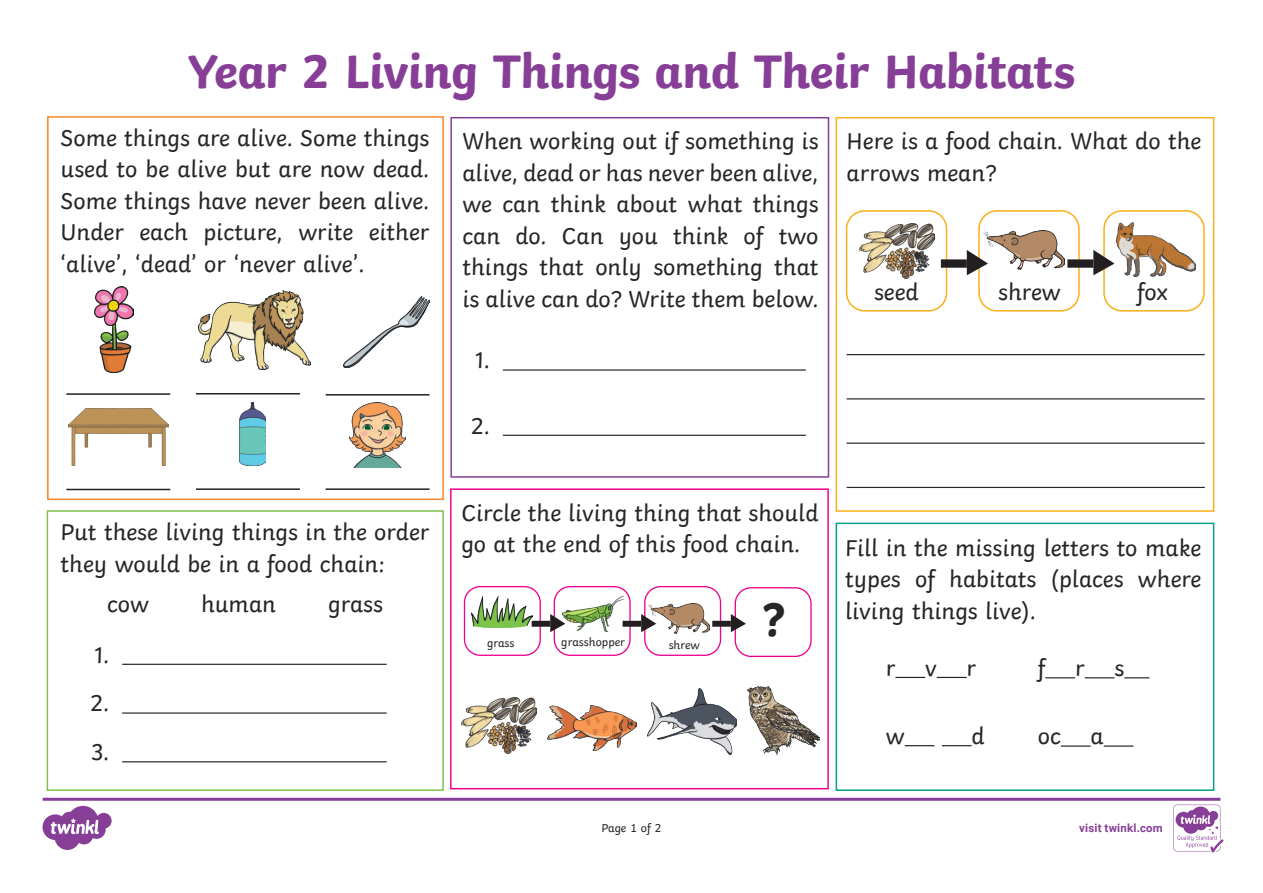
<style>
.page{position:relative;width:1263px;height:893px;background:#fff}
.page>*{position:absolute;margin:0;border:0;box-sizing:border-box;transform-origin:0 0}
.Heading_1{font:700 49.5px "Twinkl";letter-spacing:-.01em;color:#873e97}
.KS1_Body_Copy{font:700 49.5px "Twinkl";color:#282526}
.KS1_Body_Copy-2{font:24px/31.5px "Twinkl";color:#282526;text-align:justify}
.KS1_Body_Copy-3{font:12px "Twinkl";color:#282526}
.t1{font:700 11.4px "Roboto";letter-spacing:.02em;color:#873e97}
</style>
<div class="page">
<div style="left:47px;top:510px;width:397px;height:281px;border:2px solid #7dc34a"></div>
<div style="left:47px;top:116px;width:397px;height:384px;border:2px solid #f5852a"></div>
<div style="left:450px;top:117px;width:379px;height:361px;border:2px solid #873e97"></div>
<div style="left:450px;top:488px;width:379px;height:301px;border:2px solid #ed028c"></div>
<div style="left:836px;top:117px;width:378px;height:395px;border:2px solid #faaf18"></div>
<div style="left:836px;top:523px;width:378px;height:268px;border:2px solid #00a08f"></div>
<img style="left:95px;top:287px;width:39px;height:85px">
<img style="left:344px;top:297px;width:85px;height:70px">
<img style="left:198px;top:290px;width:113px;height:79px">
<img style="left:349px;top:403px;width:57px;height:65px">
<img style="left:240px;top:403px;width:25px;height:62px">
<img style="left:68px;top:408px;width:100px;height:57px">
<hr style="left:66px;top:393px;width:104px;height:2px;background:#231f20">
<hr style="left:66px;top:489px;width:104px;height:1px;background:#231f20">
<hr style="left:196px;top:393px;width:104px;height:1px;background:#231f20">
<hr style="left:196px;top:488px;width:104px;height:2px;background:#231f20">
<hr style="left:326px;top:394px;width:103px;height:2px;background:#231f20">
<hr style="left:326px;top:488px;width:103px;height:2px;background:#231f20">
<hr style="left:503px;top:369px;width:303px;height:2px;background:#282526">
<hr style="left:503px;top:435px;width:303px;height:1px;background:#282526">
<hr style="left:122px;top:664px;width:265px;height:1px;background:#282526">
<hr style="left:122px;top:712px;width:265px;height:2px;background:#282526">
<hr style="left:122px;top:761px;width:265px;height:1px;background:#282526">
<img style="left:472px;top:596px;width:61px;height:32px">
<img style="left:562px;top:597px;width:62px;height:35px">
<img style="left:648px;top:604px;width:61px;height:29px">
<div style="left:464px;top:586px;width:77px;height:70px;border:1px solid #ed028c;border-radius:16px"></div>
<div style="left:554px;top:586px;width:77px;height:70px;border:1px solid #ed028c;border-radius:16px"></div>
<div style="left:644px;top:586px;width:77px;height:70px;border:1px solid #ed028c;border-radius:16px"></div>
<div style="left:735px;top:587px;width:77px;height:70px;border:1px solid #ed028c;border-radius:16px"></div>
<div style="left:532px;top:621px;width:18px;height:6px;background:#231f20"></div>
<svg style="left:550px;top:614px;width:15px;height:18px"></svg>
<div style="left:623px;top:621px;width:18px;height:6px;background:#231f20"></div>
<svg style="left:641px;top:614px;width:15px;height:18px"></svg>
<div style="left:712px;top:621px;width:19px;height:6px;background:#231f20"></div>
<svg style="left:731px;top:614px;width:15px;height:18px"></svg>
<img style="left:548px;top:706px;width:89px;height:45px">
<img style="left:461px;top:698px;width:75px;height:55px">
<img style="left:747px;top:687px;width:73px;height:67px">
<img style="left:648px;top:689px;width:89px;height:65px">
<hr style="left:895px;top:677px;width:30px;height:1px;background:#282526">
<svg style="left:937px;top:677px;width:29px;height:1px"></svg>
<svg style="left:905px;top:745px;width:29px;height:1px"></svg>
<hr style="left:942px;top:745px;width:30px;height:1px;background:#282526">
<hr style="left:1045px;top:677px;width:30px;height:1px;background:#282526">
<svg style="left:1085px;top:677px;width:29px;height:1px"></svg>
<svg style="left:1124px;top:677px;width:25px;height:1px"></svg>
<hr style="left:1061px;top:745px;width:29px;height:2px;background:#282526">
<hr style="left:1104px;top:745px;width:29px;height:2px;background:#282526">
<img style="left:859px;top:224px;width:75px;height:55px">
<img style="left:984px;top:231px;width:80px;height:39px">
<img style="left:1117px;top:223px;width:78px;height:54px">
<div style="left:846px;top:210px;width:101px;height:102px;border:2px solid #faaf18;border-radius:18px"></div>
<div style="left:978px;top:210px;width:102px;height:102px;border:2px solid #faaf18;border-radius:18px"></div>
<div style="left:1103px;top:210px;width:102px;height:102px;border:2px solid #faaf18;border-radius:18px"></div>
<div style="left:941px;top:259px;width:26px;height:9px;background:#231f20"></div>
<svg style="left:967px;top:250px;width:21px;height:25px"></svg>
<div style="left:1067px;top:259px;width:26px;height:9px;background:#231f20"></div>
<svg style="left:1093px;top:250px;width:21px;height:25px"></svg>
<hr style="left:847px;top:354px;width:358px;height:1px;background:#282526">
<hr style="left:847px;top:398px;width:358px;height:1px;background:#282526">
<hr style="left:847px;top:443px;width:358px;height:1px;background:#282526">
<hr style="left:847px;top:487px;width:358px;height:1px;background:#282526">
<svg style="left:43px;top:798px;width:1180px;height:54px"></svg>
<p class="Heading_1" style="left:188px;top:31px;width:889px">Year 2 Living Things and Their Habitats</p>
<p class="KS1_Body_Copy-2" style="left:61px;top:120px;width:370px">Some things are alive. Some things used to be alive but are now dead.<br>Some things have never been alive.<br>Under each picture, write either ‘alive’, ‘dead’ or ‘never alive’.</p>
<p class="KS1_Body_Copy-2" style="left:462px;top:123px;width:358px">When working out if something is alive, dead or has never been alive, we can think about what things can do. Can you think of two things that only something that is alive can do? Write them below.</p>
<p class="KS1_Body_Copy-2" style="left:847px;top:123px;width:356px">Here is a food chain. What do the arrows mean?</p>
<p class="KS1_Body_Copy-2" style="left:874px;top:274px;width:46px">seed</p>
<p class="KS1_Body_Copy-2" style="left:998px;top:274px;width:64px">shrew</p>
<p class="KS1_Body_Copy-2" style="left:1137px;top:274px;width:32px">fox</p>
<p class="KS1_Body_Copy-2" style="left:475px;top:342px;width:16px">1.</p>
<p class="KS1_Body_Copy-2" style="left:61px;top:514px;width:370px">Put these living things in the order they would be in a food chain:</p>
<p class="KS1_Body_Copy-2" style="left:107px;top:586px;width:43px">cow</p>
<p class="KS1_Body_Copy-2" style="left:201px;top:586px;width:76px">human</p>
<p class="KS1_Body_Copy-2" style="left:328px;top:586px;width:57px">grass</p>
<p class="KS1_Body_Copy-2" style="left:95px;top:636px;width:16px">1.</p>
<p class="KS1_Body_Copy-2" style="left:91px;top:685px;width:20px">2.</p>
<p class="KS1_Body_Copy-2" style="left:91px;top:734px;width:20px">3.</p>
<p class="KS1_Body_Copy-2" style="left:471px;top:408px;width:20px">2.</p>
<p class="KS1_Body_Copy-2" style="left:461px;top:495px;width:359px">Circle the living thing that should go at the end of this food chain.</p>
<p class="KS1_Body_Copy-3" style="left:487px;top:634px;width:29px">grass</p>
<p class="KS1_Body_Copy-3" style="left:561px;top:632px;width:65px">grasshopper</p>
<p class="KS1_Body_Copy-3" style="left:669px;top:635px;width:33px">shrew</p>
<p class="KS1_Body_Copy" style="left:761px;top:579px;width:25px">?</p>
<p class="KS1_Body_Copy-2" style="left:845px;top:530px;width:358px">Fill in the missing letters to make types of habitats (places where living things live).</p>
<p class="KS1_Body_Copy-2" style="left:886px;top:650px;width:92px">r v r</p>
<p class="KS1_Body_Copy-2" style="left:886px;top:718px;width:20px">w</p>
<p class="KS1_Body_Copy-2" style="left:972px;top:718px;width:15px">d</p>
<p class="KS1_Body_Copy-2" style="left:1038px;top:650px;width:88px">f r s</p>
<p class="KS1_Body_Copy-2" style="left:1038px;top:718px;width:68px">oc a</p>
<p class="KS1_Body_Copy-3" style="left:601px;top:819px;width:62px">Page 1 of 2</p>
<p class="t1" style="left:1079px;top:820px;width:85px">visit twinkl.com</p>
</div>
